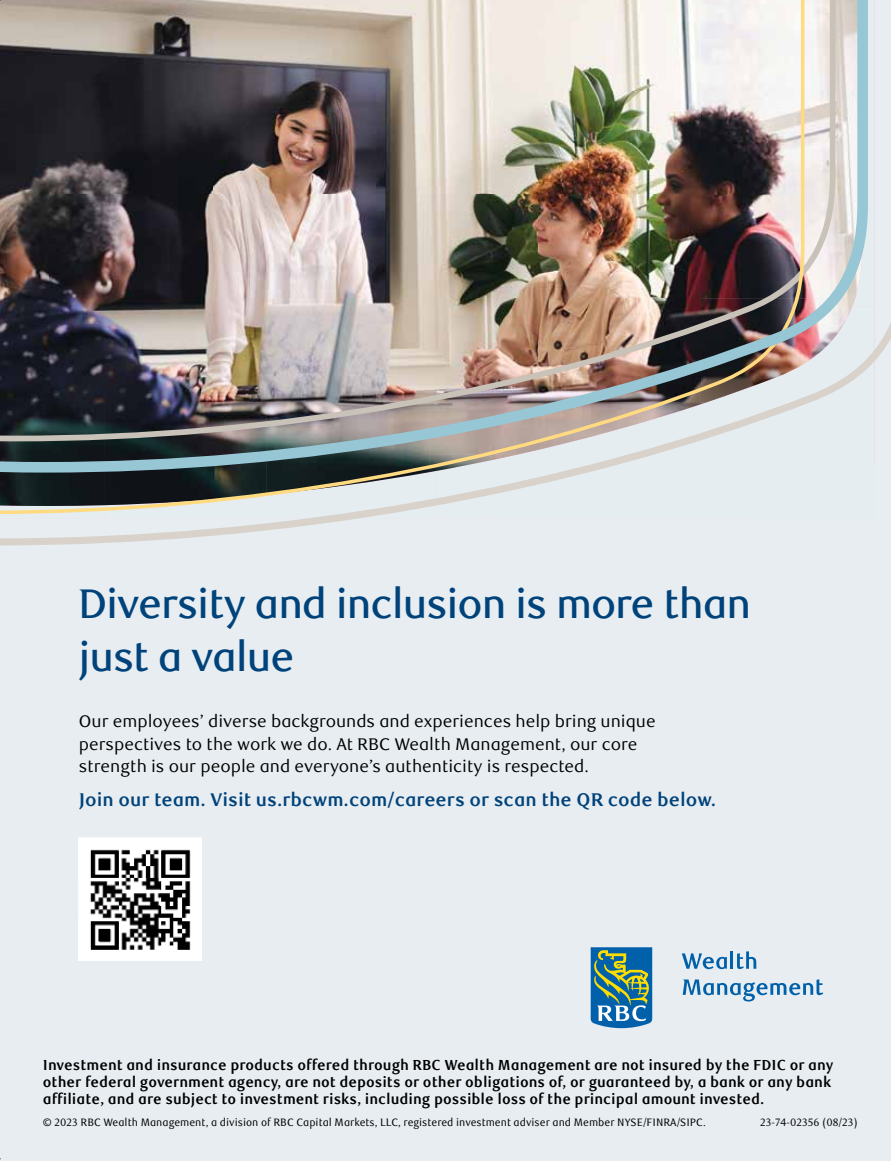
<style>
.page{position:relative;width:891px;height:1161px;background:#fff}
.page>*{position:absolute;margin:0;border:0;box-sizing:border-box;transform-origin:0 0}
.t1{font:500 41.4px/52.1px "RBC Display";letter-spacing:-.01em;color:#00427a}
.t2{font:700 18.45px "RBC Text";color:#00427a}
.t3{font:16.8px/22.6px "RBC Text";color:#000}
.t4{font:700 14.55px/16.8px "RBC Text Cond";color:#000}
.t5{font:10.65px "RBC Text Cond";color:#000}
</style>
<div class="page">
<div style="left:0;top:545px;width:891px;height:616px;background:#e7edf1"></div>
<svg style="left:0;top:0;width:891px;height:545px;background:#cbd0d2"></svg>
<img style="left:0;top:0;width:868px;height:473px">
<img style="left:79px;top:838px;width:123px;height:123px">
<svg style="left:591px;top:947px;width:61px;height:81px;background:#458491"></svg>
<svg style="left:682px;top:951px;width:74px;height:18px"></svg>
<svg style="left:683px;top:979px;width:140px;height:23px;background:#a8c6dd"></svg>
<h1 class="t1" style="left:79px;top:579px;width:673px">Diversity and inclusion is more than just a value</h1>
<p class="t3" style="left:79px;top:710px;width:578px">Our employees’ diverse backgrounds and experiences help bring unique perspectives to the work we do. At RBC Wealth Management, our core strength is our people and everyone’s authenticity is respected.</p>
<p class="t2" style="left:79px;top:789px;width:639px">Join our team. Visit us.rbcwm.com/careers or scan the QR code below.</p>
<p class="t4" style="left:43px;top:1057px;width:792px">Investment and insurance products offered through RBC Wealth Management are not insured by the FDIC or any other federal government agency, are not deposits or other obligations of, or guaranteed by, a bank or any bank affiliate, and are subject to investment risks, including possible loss of the principal amount invested.</p>
<p class="t5" style="left:43px;top:1116px;width:664px">© 2023 RBC Wealth Management, a division of RBC Capital Markets, LLC, registered investment adviser and Member NYSE/FINRA/SIPC.</p>
<p class="t5" style="left:760px;top:1116px;width:99px">23-74-02356 (08/23)</p>
</div>
